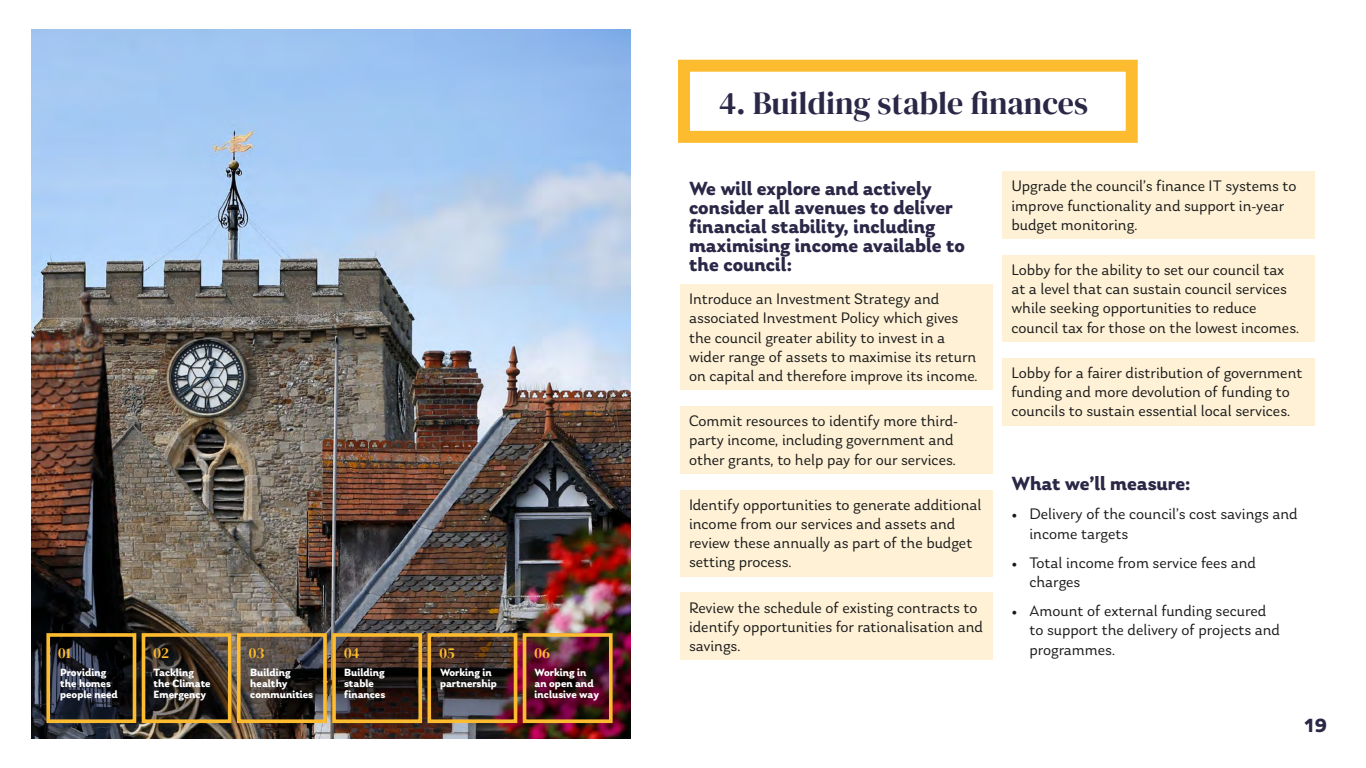
<style>
.page{position:relative;width:1366px;height:768px;background:#fff}
.page>*{position:absolute;margin:0;border:0;box-sizing:border-box;transform-origin:0 0}
.t1{font:32px "DM Serif Display";color:#2a2747}
.t2{font:700 20px/19px "Laca";color:#2a2747}
.t3{font:16px/19.2px "Laca";color:#1a1a1a}
.t4{font:15px "DM Serif Display";color:#fdbb30}
.t5{font:700 11px/11px "Laca";color:#fff}
</style>
<div class="page">
<div style="left:678px;top:60px;width:460px;height:83px;border:12px solid #fdbb30"></div>
<div style="left:680px;top:284px;width:312px;height:106px;background:#fef1d6"></div>
<div style="left:680px;top:406px;width:312px;height:68px;background:#fef1d6"></div>
<div style="left:680px;top:490px;width:312px;height:87px;background:#fef1d6"></div>
<div style="left:680px;top:593px;width:312px;height:67px;background:#fef1d6"></div>
<div style="left:1002px;top:171px;width:313px;height:68px;background:#fef1d6"></div>
<div style="left:1002px;top:255px;width:313px;height:87px;background:#fef1d6"></div>
<div style="left:1002px;top:358px;width:313px;height:67px;background:#fef1d6"></div>
<img style="left:31px;top:29px;width:600px;height:710px">
<svg style="left:51px;top:638px;width:80px;height:80px;background:#1a1d28"></svg>
<div style="left:46px;top:633px;width:90px;height:90px;border:4px solid #fdbb30"></div>
<svg style="left:242px;top:638px;width:80px;height:80px;background:#3d3734"></svg>
<div style="left:237px;top:633px;width:90px;height:90px;border:4px solid #fdbb30"></div>
<svg style="left:432px;top:638px;width:80px;height:80px;background:#3a2d2d"></svg>
<div style="left:427px;top:633px;width:90px;height:90px;border:4px solid #fdbb30"></div>
<svg style="left:147px;top:638px;width:80px;height:80px;background:#302924"></svg>
<div style="left:142px;top:633px;width:90px;height:90px;border:4px solid #fdbb30"></div>
<svg style="left:337px;top:638px;width:80px;height:80px;background:#2d1e1b"></svg>
<div style="left:332px;top:633px;width:90px;height:90px;border:4px solid #fdbb30"></div>
<img style="left:528px;top:638px;width:80px;height:80px">
<div style="left:523px;top:633px;width:90px;height:90px;border:4px solid #fdbb30"></div>
<h1 class="t1" style="left:719px;top:85px;width:371px">4. Building stable finances</h1>
<p class="t3" style="left:1012px;top:177px;width:287px">Upgrade the council’s finance IT systems to improve functionality and support in-year budget monitoring.</p>
<p class="t3" style="left:1012px;top:260px;width:289px">Lobby for the ability to set our council tax at a level that can sustain council services while seeking opportunities to reduce council tax for those on the lowest incomes.</p>
<p class="t3" style="left:1012px;top:363px;width:292px">Lobby for a fairer distribution of government funding and more devolution of funding to councils to sustain essential local services.</p>
<p class="t2" style="left:689px;top:179px;width:277px">We will explore and actively consider all avenues to deliver financial stability, including maximising income available to the council:</p>
<p class="t3" style="left:689px;top:290px;width:290px">Introduce an Investment Strategy and associated Investment Policy which gives the council greater ability to invest in a wider range of assets to maximise its return on capital and therefore improve its income.</p>
<p class="t3" style="left:689px;top:412px;width:271px">Commit resources to identify more third&shy;party income, including government and other grants, to help pay for our services.</p>
<p class="t3" style="left:689px;top:495px;width:294px">Identify opportunities to generate additional income from our services and assets and review these annually as part of the budget setting process.</p>
<p class="t3" style="left:689px;top:598px;width:296px">Review the schedule of existing contracts to identify opportunities for rationalisation and savings.</p>
<p class="t2" style="left:1012px;top:474px;width:181px">What we’ll measure:</p>
<p class="t3" style="left:1030px;top:505px;width:270px;text-indent:-18px">• Delivery of the council’s cost savings and income targets</p>
<p class="t3" style="left:1030px;top:553px;width:228px;text-indent:-18px">• Total income from service fees and charges</p>
<p class="t3" style="left:1030px;top:601px;width:252px;text-indent:-18px">• Amount of external funding secured to support the delivery of projects and</p>
<p class="t4" style="left:58px;top:644px;width:14px">01</p>
<p class="t3" style="left:1030px;top:640px;width:87px">programmes.</p>
<p class="t5" style="left:60px;top:667px;width:59px">Providing the homes people need</p>
<p class="t4" style="left:154px;top:644px;width:17px">02</p>
<p class="t5" style="left:154px;top:667px;width:59px">Tackling the Climate<br>Emergency</p>
<p class="t4" style="left:249px;top:644px;width:17px">03</p>
<p class="t5" style="left:250px;top:667px;width:64px">Building healthy communities</p>
<p class="t4" style="left:344px;top:644px;width:17px">04</p>
<p class="t5" style="left:344px;top:667px;width:43px">Building stable finances</p>
<p class="t4" style="left:439px;top:644px;width:17px">05</p>
<p class="t5" style="left:440px;top:667px;width:58px">Working in partnership</p>
<p class="t4" style="left:535px;top:644px;width:17px">06</p>
<p class="t5" style="left:535px;top:667px;width:66px">Working in an open and inclusive way</p>
<p class="t2" style="left:1304px;top:716px;width:25px">19</p>
</div>
